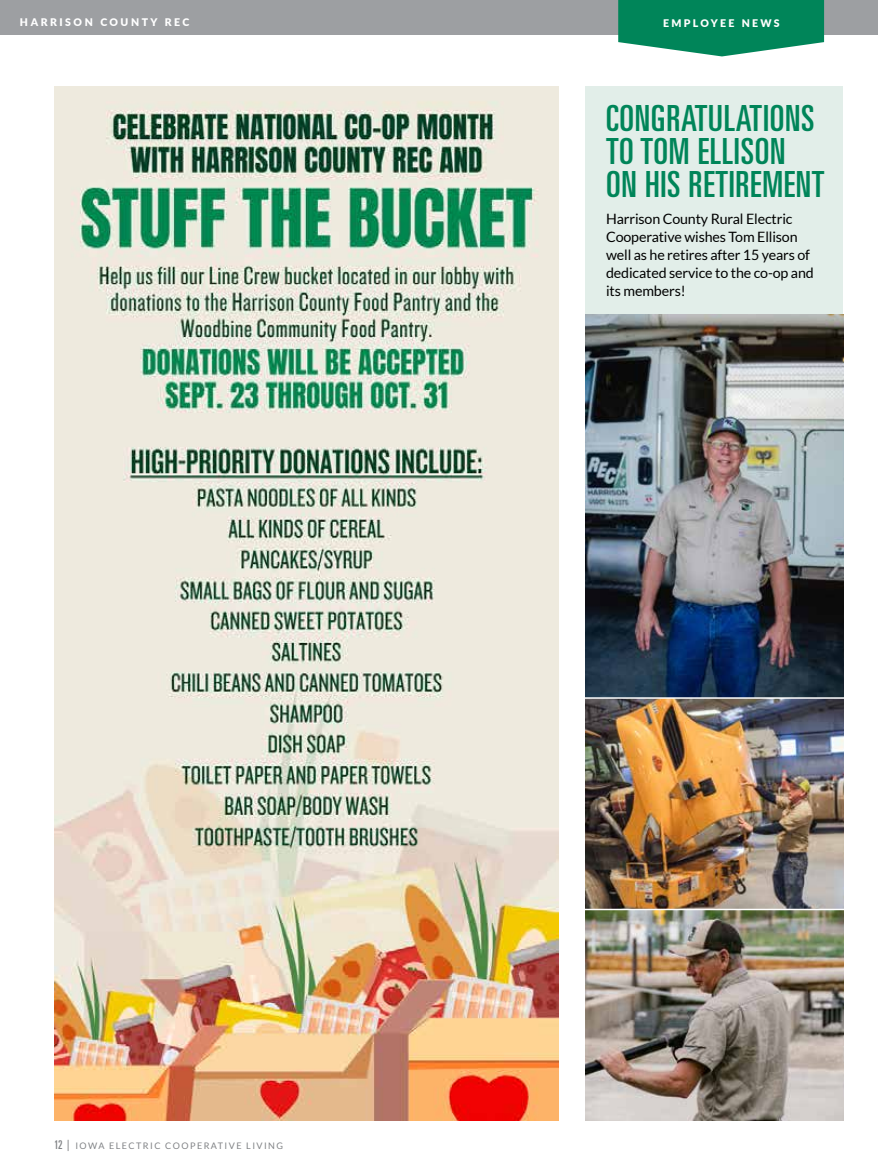
<style>
.page{position:relative;width:878px;height:1175px;background:#fff}
.page>*{position:absolute;margin:0;border:0;box-sizing:border-box;transform-origin:0 0}
.t1{font:ultra-condensed 36px/33px "Univers";letter-spacing:.02em;color:#008559}
.t2{font:14.25px/18px "Lato";letter-spacing:-.01em;color:#000}
.t3{font:900 10.5px "Lato";letter-spacing:.23em;color:#fff}
.t4{font:9px "Lato";letter-spacing:.16em;color:#808285}
.s1{font-family:"Univers";font-stretch:ultra-condensed;font-size:12px}
.s2{font-size:12px}
</style>
<div class="page">
<div style="left:0;top:0;width:878px;height:35px;background:#9d9fa2"></div>
<div style="left:585px;top:86px;width:258px;height:1034px;background:#e2eee9"></div>
<svg style="left:618px;top:0;width:206px;height:56px;background:#1e936d"></svg>
<img style="left:54px;top:86px;width:504px;height:1034px">
<img style="left:585px;top:314px;width:258px;height:383px">
<img style="left:585px;top:698px;width:258px;height:210px">
<img style="left:585px;top:910px;width:258px;height:210px">
<hr style="left:584px;top:697px;width:262px;height:1px;background:#fff">
<hr style="left:583px;top:908px;width:262px;height:2px;background:#fff">
<p class="t3" style="left:20px;top:14px;width:171px">HARRISON COUNTY REC</p>
<p class="t3" style="left:663px;top:15px;width:118px">EMPLOYEE NEWS</p>
<h1 class="t1" style="left:606px;top:102px;width:220px">CONGRATULATIONS<br>TO TOM ELLISON<br>ON HIS RETIREMENT</h1>
<p class="t2" style="left:606px;top:210px;width:209px">Harrison County Rural Electric<br>Cooperative wishes Tom Ellison well as he retires after 15 years of dedicated service to the co-op and its members!</p>
<p class="t4" style="left:54px;top:1141px;width:231px"><span class="s1">12</span> <span class="s2">|</span> IOWA ELECTRIC COOPERATIVE LIVING</p>
</div>
